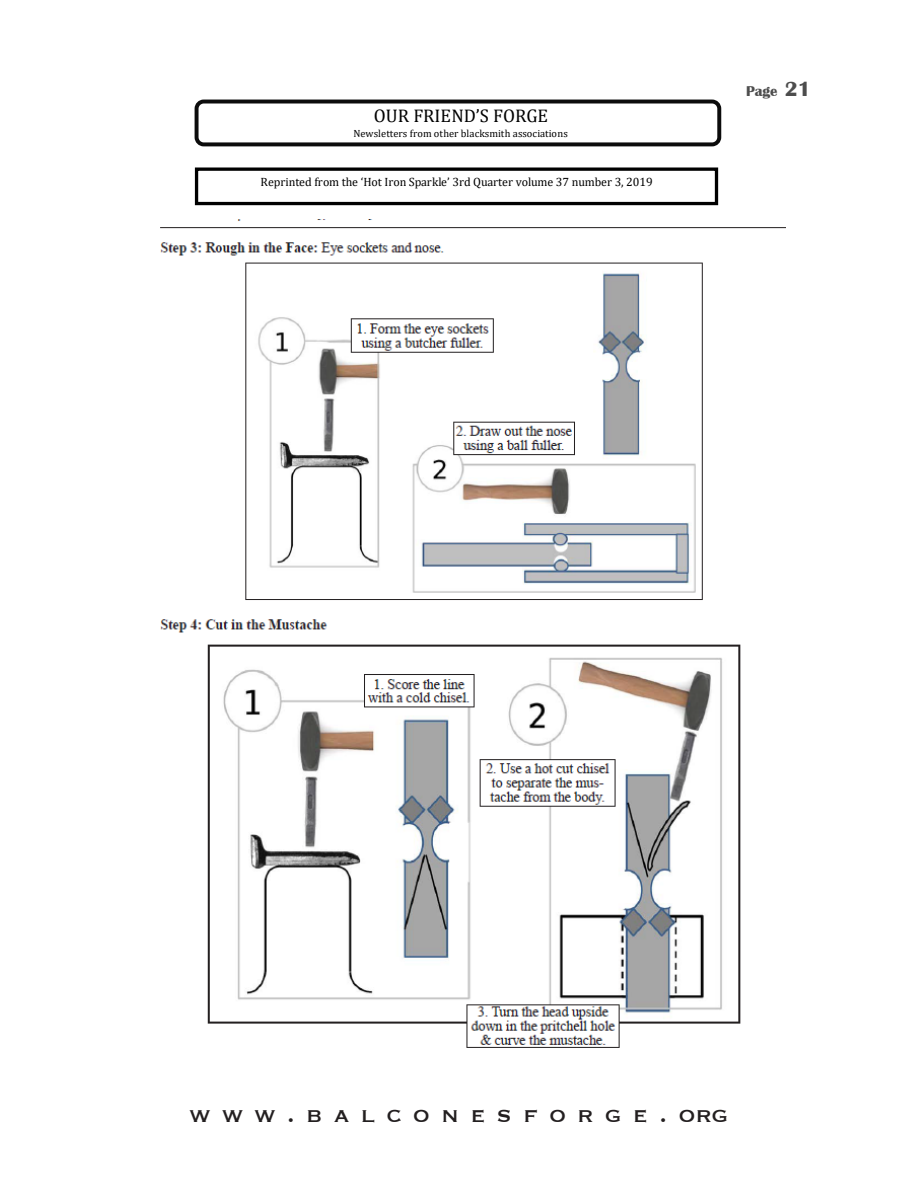
<style>
.page{position:relative;width:918px;height:1188px;background:#fff}
.page>*{position:absolute;margin:0;border:0;box-sizing:border-box;transform-origin:0 0}
.t1{font:27px "Copperplate";letter-spacing:.42em;color:#231f20}
.t2{font:18.3px "Cambria";color:#000}
.t3{font:700 14.55px "Britannic";color:#4d4d4d}
.t4{font:12px "Cambria";letter-spacing:-.005em;color:#000}
.t5{font:10.5px "Cambria";letter-spacing:-.005em;color:#000}
.s1{font-size:21.3px}
</style>
<div class="page">
<div style="left:195px;top:100px;width:526px;height:46px;border:4px solid #0c0c0c;border-radius:7px"></div>
<div style="left:195px;top:168px;width:523px;height:37px;border:3px solid #000"></div>
<img style="left:160px;top:219px;width:625px;height:829px">
<p class="t2" style="left:374px;top:105px;width:176px">OUR FRIEND’S FORGE</p>
<p class="t5" style="left:354px;top:127px;width:216px">Newsletters from other blacksmith associations</p>
<p class="t4" style="left:261px;top:175px;width:394px">Reprinted from the ‘Hot Iron Sparkle’ 3rd Quarter volume 37 number 3, 2019</p>
<p class="t3" style="left:746px;top:83px;width:66px">Page <span class="s1">21</span></p>
<h1 class="t1" style="left:190px;top:1097px;width:540px">www.balconesforge.org</h1>
</div>
